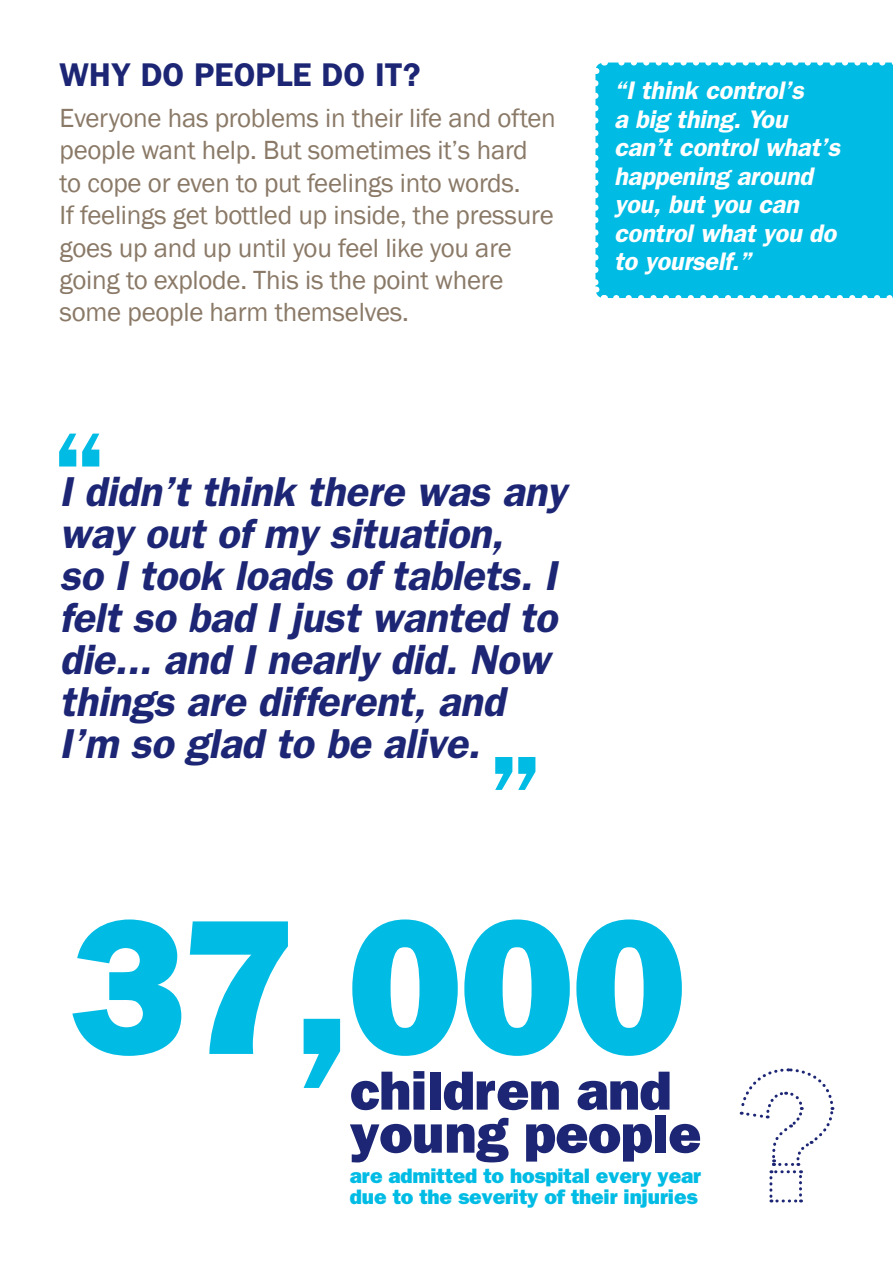
<style>
.page{position:relative;width:893px;height:1262px;background:#fff}
.page>*{position:absolute;margin:0;border:0;box-sizing:border-box;transform-origin:0 0}
.t1{font:800 193.2px "Franklin Gothic";color:#00bce4}
.t2{font:600 117.6px "Franklin Gothic";color:#00bce4}
.t3{font:800 55.5px/43.2px "Franklin Gothic";letter-spacing:-.01em;color:#1c2674}
.t4{font:italic 600 42px/42px "Franklin Gothic";letter-spacing:-.01em;color:#1c2674}
.t5{font:600 33px "Franklin Gothic";color:#1c2674}
.t6{font:27px/32.4px "Franklin Gothic";letter-spacing:-.01em;color:#8a7967}
.t7{font:italic 600 25.5px/28.5px "Franklin Gothic";letter-spacing:-.01em;color:#fff}
.t8{font:800 21px/21px "Franklin Gothic";letter-spacing:-.01em;color:#00bce4}
</style>
<div class="page">
<svg style="left:739px;top:1068px;width:96px;height:134px"></svg>
<div style="left:595px;top:77px;width:298px;height:221px;background:#00bce4"></div>
<svg style="left:595px;top:83px;width:15px;height:215px"></svg>
<svg style="left:616px;top:287px;width:277px;height:11px"></svg>
<svg style="left:595px;top:62px;width:298px;height:15px"></svg>
<p class="t5" style="left:60px;top:55px;width:363px">WHY DO PEOPLE DO IT?</p>
<p class="t6" style="left:60px;top:102px;width:498px">Everyone has problems in their life and often people want help. But sometimes it’s hard to cope or even to put feelings into words.<br>If feelings get bottled up inside, the pressure goes up and up until you feel like you are going to explode. This is the point where some people harm themselves.</p>
<h2 class="t2" style="left:51px;top:404px;width:58px">“</h2>
<h3 class="t4" style="left:60px;top:469px;width:508px">I didn’t think there was any way out of my situation,<br>so I took loads of tablets. I felt so bad I just wanted to die... and I nearly did. Now things are different, and<br>I’m so glad to be alive.</h3>
<h2 class="t2" style="left:487px;top:728px;width:58px">”</h2>
<p class="t7" style="left:614px;top:75px;width:228px">“I think control’s<br>a big thing. You can’t control what’s happening around you, but you can control what you do to yourself.”</p>
<h1 class="t1" style="left:69px;top:874px;width:620px">37,000</h1>
<h3 class="t3" style="left:350px;top:1068px;width:353px">children and young people</h3>
<p class="t8" style="left:350px;top:1165px;width:353px">are admitted to hospital every year due to the severity of their injuries</p>
</div>
